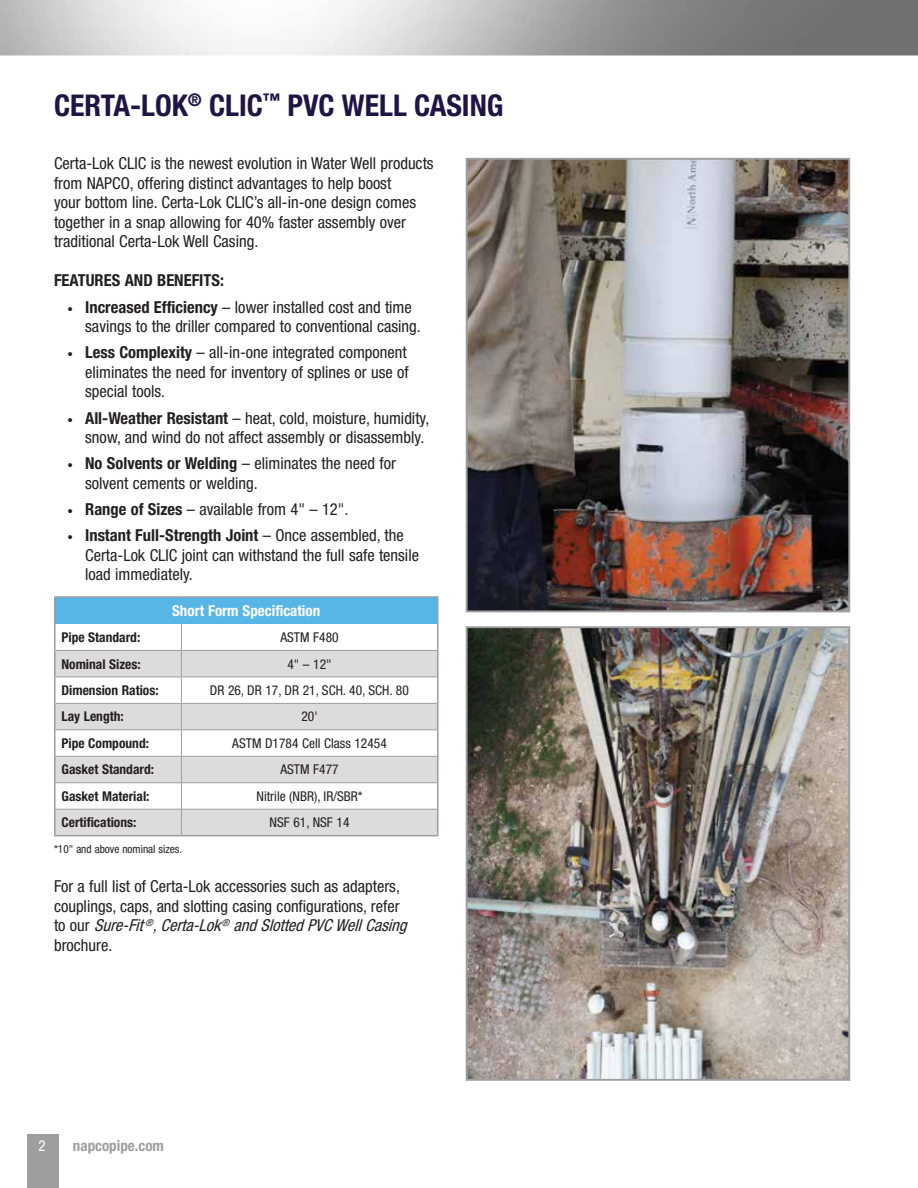
<style>
.page{position:relative;width:918px;height:1188px;background:#fff}
.page>*{position:absolute;margin:0;border:0;box-sizing:border-box;transform-origin:0 0}
.t1{font:700 condensed 30px "Helvetica Neue LT Std";color:#201444}
.t2{font:condensed 16.5px/19.5px "Helvetica Neue LT Std";color:#231f20}
.t3{font:700 condensed 16.5px/26.2px "Helvetica Neue LT Std";color:#231f20}
.t4{font:700 condensed 15px "Helvetica Neue LT Std";color:#fff}
.t5{font:700 condensed 15px "Helvetica Neue LT Std";color:#9e9da0}
.t6{font:condensed 15px "Helvetica Neue LT Std";color:#fff}
.t7{font:700 condensed 13.5px "Helvetica Neue LT Std";color:#231f20}
.t8{font:condensed 13.5px "Helvetica Neue LT Std";color:#231f20}
.t9{font:condensed 11.25px "Helvetica Neue LT Std";color:#231f20}
.s1{font-weight:900;font-stretch:normal}
.s2{font-weight:400}
.s3{font-weight:700}
.s4{font-style:italic}
</style>
<div class="page">
<div style="left:27px;top:1134px;width:31px;height:54px;background:#9e9da0"></div>
<img style="left:469px;top:161px;width:378px;height:448px">
<div style="left:466px;top:158px;width:384px;height:454px;border:2px solid #9e9da0"></div>
<div style="left:55px;top:597px;width:383px;height:27px;background:#58b6e7"></div>
<svg style="left:56px;top:651px;width:381px;height:184px;fill:#dddbdb"></svg>
<hr style="left:181px;top:677px;width:256px;height:1px;background:#9e9da0">
<hr style="left:181px;top:703px;width:256px;height:1px;background:#9e9da0">
<hr style="left:56px;top:729px;width:125px;height:1px;background:#9e9da0">
<hr style="left:181px;top:729px;width:256px;height:1px;background:#9e9da0">
<hr style="left:56px;top:756px;width:125px;height:1px;background:#9e9da0">
<hr style="left:181px;top:756px;width:256px;height:1px;background:#9e9da0">
<hr style="left:56px;top:782px;width:125px;height:1px;background:#9e9da0">
<hr style="left:181px;top:782px;width:256px;height:1px;background:#9e9da0">
<hr style="left:56px;top:809px;width:125px;height:1px;background:#9e9da0">
<hr style="left:181px;top:809px;width:256px;height:1px;background:#9e9da0">
<hr style="left:54px;top:596px;width:127px;height:2px;background:#9e9da0">
<hr style="left:54px;top:598px;width:2px;height:26px;background:#9e9da0">
<hr style="left:181px;top:596px;width:257px;height:2px;background:#9e9da0">
<hr style="left:54px;top:624px;width:2px;height:26px;background:#9e9da0">
<hr style="left:54px;top:650px;width:2px;height:27px;background:#9e9da0">
<hr style="left:54px;top:677px;width:2px;height:26px;background:#9e9da0">
<hr style="left:56px;top:650px;width:125px;height:1px;background:#9e9da0">
<hr style="left:181px;top:650px;width:256px;height:1px;background:#9e9da0">
<hr style="left:56px;top:677px;width:125px;height:1px;background:#9e9da0">
<hr style="left:56px;top:703px;width:125px;height:1px;background:#9e9da0">
<hr style="left:54px;top:703px;width:2px;height:27px;background:#9e9da0">
<hr style="left:54px;top:730px;width:2px;height:26px;background:#9e9da0">
<hr style="left:54px;top:756px;width:2px;height:27px;background:#9e9da0">
<hr style="left:54px;top:783px;width:2px;height:26px;background:#9e9da0">
<hr style="left:54px;top:809px;width:2px;height:26px;background:#9e9da0">
<hr style="left:54px;top:835px;width:127px;height:1px;background:#9e9da0">
<hr style="left:181px;top:835px;width:257px;height:1px;background:#9e9da0">
<svg style="left:181px;top:624px;width:1px;height:211px"></svg>
<svg style="left:437px;top:598px;width:1px;height:237px"></svg>
<img style="left:469px;top:629px;width:378px;height:449px">
<div style="left:466px;top:626px;width:384px;height:455px;border:2px solid #9e9da0"></div>
<h1 class="t1" style="left:54px;top:87px;width:451px">CERTA-LOK<sup>®</sup> CLIC<sup>™</sup> PVC WELL CASING</h1>
<p class="t2" style="left:54px;top:154px;width:381px">Certa-Lok CLIC is the newest evolution in Water Well products from NAPCO, offering distinct advantages to help boost<br>your bottom line. Certa-Lok CLIC’s all-in-one design comes together in a snap allowing for 40% faster assembly over traditional Certa-Lok Well Casing.</p>
<p class="t3" style="left:68px;top:267px;width:346px;text-indent:-13px">FEATURES AND BENEFITS:<br><span class="s1">·</span> Increased Efficiency <span class="s2">– lower installed cost and time</span></p>
<p class="t2" style="left:68px;top:313px;width:355px;line-height:26.2px;text-indent:18px">savings to the driller compared to conventional casing. <span class="s1">·</span> <span class="s3">Less Complexity</span> – all-in-one integrated component</p>
<p class="t2" style="left:85px;top:362px;width:325px">eliminates the need for inventory of splines or use of special tools.</p>
<p class="t2" style="left:85px;top:408px;width:346px;text-indent:-18px"><span class="s1">·</span> <span class="s3">All-Weather Resistant</span> – heat, cold, moisture, humidity, snow, and wind do not affect assembly or disassembly.</p>
<p class="t2" style="left:85px;top:454px;width:312px;text-indent:-18px"><span class="s1">·</span> <span class="s3">No Solvents or Welding</span> – eliminates the need for solvent cements or welding.</p>
<p class="t2" style="left:68px;top:496px;width:338px;line-height:26.2px"><span class="s1">·</span> <span class="s3">Range of Sizes</span> – available from 4" – 12".<br><span class="s1">·</span> <span class="s3">Instant Full-Strength Joint</span> – Once assembled, the</p>
<p class="t2" style="left:85px;top:545px;width:335px">Certa-Lok CLIC joint can withstand the full safe tensile load immediately.</p>
<p class="t4" style="left:172px;top:602px;width:150px">Short Form Specification</p>
<p class="t7" style="left:62px;top:629px;width:80px">Pipe Standard:</p>
<p class="t8" style="left:280px;top:629px;width:60px">ASTM F480</p>
<p class="t7" style="left:62px;top:656px;width:81px">Nominal Sizes:</p>
<p class="t8" style="left:287px;top:656px;width:46px">4" – 12"</p>
<p class="t7" style="left:62px;top:682px;width:99px">Dimension Ratios:</p>
<p class="t8" style="left:210px;top:682px;width:200px">DR 26, DR 17, DR 21, SCH. 40, SCH. 80</p>
<p class="t7" style="left:62px;top:708px;width:64px">Lay Length:</p>
<p class="t8" style="left:301px;top:709px;width:18px">20'</p>
<p class="t7" style="left:62px;top:735px;width:89px">Pipe Compound:</p>
<p class="t8" style="left:232px;top:735px;width:156px">ASTM D1784 Cell Class 12454</p>
<p class="t7" style="left:62px;top:761px;width:94px">Gasket Standard:</p>
<p class="t8" style="left:280px;top:762px;width:60px">ASTM F477</p>
<p class="t7" style="left:62px;top:788px;width:89px">Gasket Material:</p>
<p class="t8" style="left:256px;top:788px;width:108px">Nitrile (NBR), IR/SBR*</p>
<p class="t7" style="left:62px;top:814px;width:76px">Certifications:</p>
<p class="t8" style="left:270px;top:815px;width:81px">NSF 61, NSF 14</p>
<p class="t9" style="left:54px;top:843px;width:130px">*10" and above nominal sizes.</p>
<p class="t2" style="left:54px;top:877px;width:359px">For a full list of Certa-Lok accessories such as adapters, couplings, caps, and slotting casing configurations, refer<br>t o o u r <span class="s4">Sure-Fit</span><sup>®</sup><span class="s4">,Certa-Lok</span><sup>®</sup> <span class="s4">andSlottedPVCWellCasing </span>brochure.</p>
<p class="t6" style="left:39px;top:1137px;width:9px">2</p>
<p class="t5" style="left:73px;top:1137px;width:93px">napcopipe.com</p>
</div>
